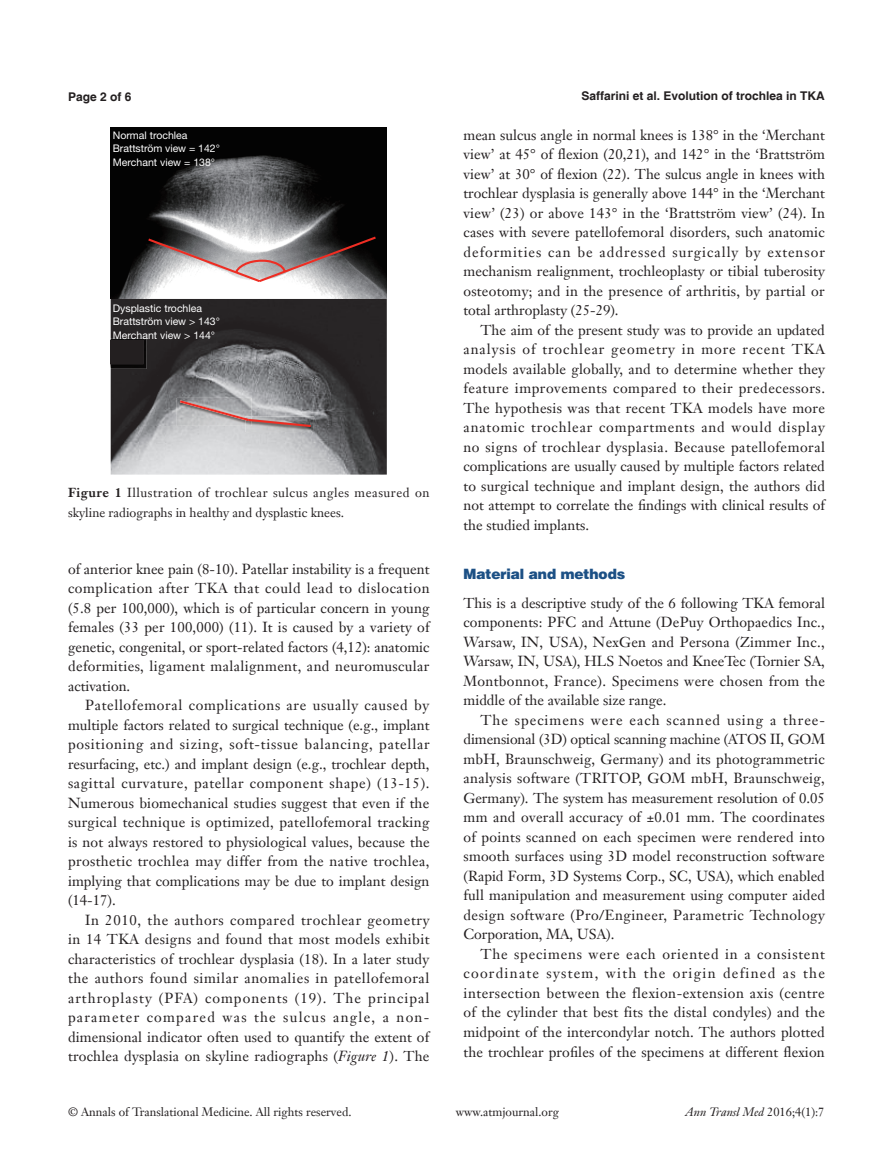
<style>
.page{position:relative;width:893px;height:1170px;background:#fff}
.page>*{position:absolute;margin:0;border:0;box-sizing:border-box;transform-origin:0 0}
.t1{font:14.25px/19.5px "Janson Text LT";letter-spacing:.01em;color:#231f20;text-align:justify}
.t2{font:900 14.25px "Helvetica";color:#1c5085}
.t3{font:12.75px/19.5px "Janson Text LT";letter-spacing:.02em;color:#231f20}
.t4{font:12px "Janson Text LT";color:#231f20}
.t5{font:700 12px "Helvetica";color:#231f20}
.t6{font:italic 12px "Janson Text LT";color:#231f20}
.t7{font:10.5px/13.5px "Helvetica Neue LT Pro";color:#fff}
.s1{font-weight:700}
.s2{font-style:italic}
.s3{font-style:normal}
</style>
<div class="page">
<img style="left:111px;top:128px;width:276px;height:346px">
<svg style="left:146px;top:235px;width:232px;height:49px"></svg>
<img style="left:111px;top:338px;width:36px;height:31px">
<div style="left:111px;top:340px;width:32px;height:24px;background:#231f20"></div>
<div style="left:111px;top:340px;width:33px;height:24px;border:1px solid #231f20"></div>
<img style="left:177px;top:398px;width:75px;height:28px">
<img style="left:245px;top:416px;width:69px;height:16px">
<svg style="left:180px;top:400px;width:133px;height:28px;background:#b0a2a3"></svg>
<p class="t5" style="left:68px;top:89px;width:65px">Page 2 of 6</p>
<p class="t7" style="left:113px;top:128px;width:109px">Normal trochlea<br>Brattström view = 142°<br>Merchant view = 138°</p>
<p class="t7" style="left:113px;top:301px;width:109px">Dysplastic trochlea<br>Brattström view &gt; 143°<br>Merchant view &gt; 144°</p>
<p class="t3" style="left:68px;top:483px;width:363px"><span class="s1">Figure 1</span> Illustration of trochlear sulcus angles measured on skyline radiographs in healthy and dysplastic knees.</p>
<p class="t1" style="left:68px;top:558px;width:363px">of anterior knee pain (8-10). Patellar instability is a frequent complication after TKA that could lead to dislocation (5.8 per 100,000), which is of particular concern in young females (33 per 100,000) (11). It is caused by a variety of genetic, congenital, or sport-related factors (4,12): anatomic deformities, ligament malalignment, and neuromuscular activation.</p>
<p class="t1" style="left:68px;top:695px;width:363px;text-indent:17px">Patellofemoral complications are usually caused by multiple factors related to surgical technique (e.g., implant positioning and sizing, soft-tissue balancing, patellar resurfacing, etc.) and implant design (e.g., trochlear depth, sagittal curvature, patellar component shape) (13-15).<br>Numerous biomechanical studies suggest that even if the surgical technique is optimized, patellofemoral tracking is not always restored to physiological values, because the prosthetic trochlea may differ from the native trochlea, implying that complications may be due to implant design (14-17).</p>
<p class="t1" style="left:68px;top:909px;width:363px;text-indent:17px">In 2010, the authors compared trochlear geometry in 14 TKA designs and found that most models exhibit characteristics of trochlear dysplasia (18). In a later study the authors found similar anomalies in patellofemoral arthroplasty (PFA) components (19). The principal parameter compared was the sulcus angle, a non&shy;dimensional indicator often used to quantify the extent of trochlea dysplasia on skyline radiographs (<span class="s2">Figure 1</span>). The</p>
<p class="t5" style="left:582px;top:88px;width:245px">Saffarini et al. Evolution of trochlea in TKA</p>
<p class="t1" style="left:463px;top:125px;width:363px">mean sulcus angle in normal knees is 138° in the ‘Merchant view’ at 45° of flexion (20,21), and 142° in the ‘Brattström view’ at 30° of flexion (22). The sulcus angle in knees with trochlear dysplasia is generally above 144° in the ‘Merchant view’ (23) or above 143° in the ‘Brattström view’ (24). In cases with severe patellofemoral disorders, such anatomic deformities can be addressed surgically by extensor mechanism realignment, trochleoplasty or tibial tuberosity osteotomy; and in the presence of arthritis, by partial or total arthroplasty (25-29).</p>
<p class="t1" style="left:463px;top:320px;width:363px;text-indent:17px">The aim of the present study was to provide an updated analysis of trochlear geometry in more recent TKA models available globally, and to determine whether they feature improvements compared to their predecessors.<br>The hypothesis was that recent TKA models have more anatomic trochlear compartments and would display no signs of trochlear dysplasia. Because patellofemoral complications are usually caused by multiple factors related to surgical technique and implant design, the authors did not attempt to correlate the findings with clinical results of the studied implants.</p>
<p class="t2" style="left:463px;top:564px;width:163px">Material and methods</p>
<p class="t1" style="left:463px;top:593px;width:363px">This is a descriptive study of the 6 following TKA femoral components: PFC and Attune (DePuy Orthopaedics Inc., Warsaw, IN, USA), NexGen and Persona (Zimmer Inc., Warsaw, IN, USA), HLS Noetos and KneeTec (Tornier SA, Montbonnot, France). Specimens were chosen from the middle of the available size range.</p>
<p class="t1" style="left:463px;top:710px;width:363px;text-indent:17px">The specimens were each scanned using a three&shy;dimensional (3D) optical scanning machine (ATOS II, GOM mbH, Braunschweig, Germany) and its photogrammetric analysis software (TRITOP, GOM mbH, Braunschweig, Germany). The system has measurement resolution of 0.05 mm and overall accuracy of ±0.01 mm. The coordinates of points scanned on each specimen were rendered into smooth surfaces using 3D model reconstruction software (Rapid Form, 3D Systems Corp., SC, USA), which enabled full manipulation and measurement using computer aided design software (Pro/Engineer, Parametric Technology Corporation, MA, USA).</p>
<p class="t1" style="left:463px;top:944px;width:363px;text-indent:17px">The specimens were each oriented in a consistent coordinate system, with the origin defined as the intersection between the flexion-extension axis (centre of the cylinder that best fits the distal condyles) and the midpoint of the intercondylar notch. The authors plotted the trochlear profiles of the specimens at different flexion</p>
<p class="t4" style="left:68px;top:1104px;width:285px">© Annals of Translational Medicine. All rights reserved.</p>
<p class="t4" style="left:456px;top:1104px;width:105px">www.atmjournal.org</p>
<p class="t6" style="left:686px;top:1104px;width:140px">Ann Transl Med <span class="s3">2016;4(1):7</span></p>
</div>
